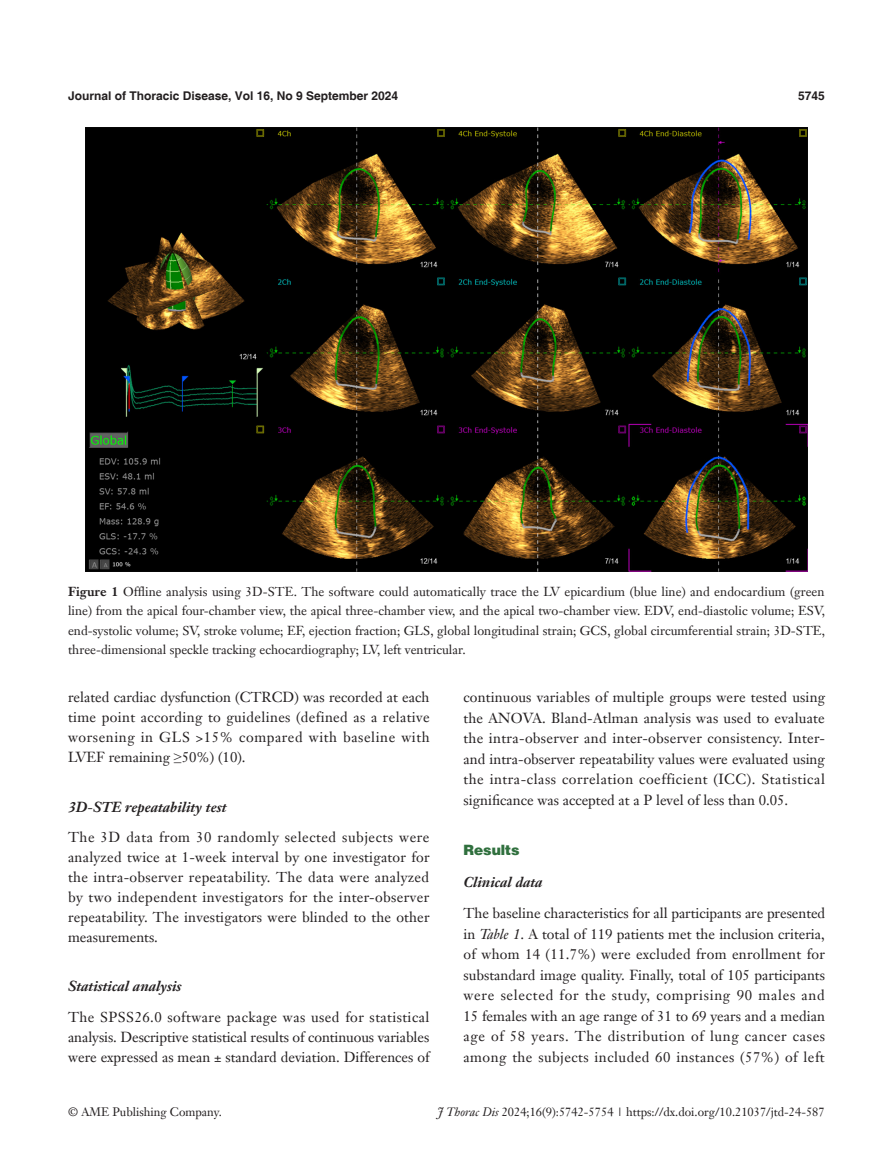
<style>
.page{position:relative;width:893px;height:1170px;background:#fff}
.page>*{position:absolute;margin:0;border:0;box-sizing:border-box;transform-origin:0 0}
.t1{font:14.25px/20.5px "Janson Text LT";letter-spacing:.01em;color:#231f20;text-align:justify}
._2ji-6_5{font:italic 700 14.25px "Janson Text LT";color:#231f20}
._1ji-6_5{font:900 14.25px "Helvetica";color:#30703e}
.四级标题粗斜_上下不空行{font:12.75px/19.5px "Janson Text LT";color:#231f20;text-align:justify}
.t2{font:12px "Janson Text LT";color:#231f20}
.t3{font:700 12px "Helvetica";color:#231f20}
.s1{font-weight:700}
.s2{font-family:"Times New Roman"}
.s3{font-weight:400;font-style:normal}
.s4{font-style:italic}
</style>
<div class="page">
<img style="left:85px;top:128px;width:723px;height:443px">
<p class="t3" style="left:68px;top:88px;width:332px">Journal of Thoracic Disease, Vol 16, No 9 September 2024</p>
<p class="t3" style="left:798px;top:88px;width:28px">5745</p>
<p class="四级标题粗斜_上下不空行" style="left:68px;top:581px;width:758px"><span class="s1">Figure 1</span> Offline analysis using 3D-STE. The software could automatically trace the LV epicardium (blue line) and endocardium (green line) from the apical four-chamber view, the apical three-chamber view, and the apical two-chamber view. EDV, end-diastolic volume; ESV, end-systolic volume; SV, stroke volume; EF, ejection fraction; GLS, global longitudinal strain; GCS, global circumferential strain; 3D-STE, three-dimensional speckle tracking echocardiography; LV, left ventricular.</p>
<p class="t1" style="left:68px;top:687px;width:363px;line-height:20px">related cardiac dysfunction (CTRCD) was recorded at each time point according to guidelines (defined as a relative worsening in GLS &gt;15% compared with baseline with LVEF remaining <span class="s2">≥</span>50%) (10).</p>
<p class="_2ji-6_5" style="left:68px;top:797px;width:160px">3D<span class="s3">-</span>STE repeatability test</p>
<p class="t1" style="left:68px;top:826px;width:363px;line-height:20px">The 3D data from 30 randomly selected subjects were analyzed twice at 1-week interval by one investigator for the intra-observer repeatability. The data were analyzed by two independent investigators for the inter-observer repeatability. The investigators were blinded to the other measurements.</p>
<p class="_2ji-6_5" style="left:68px;top:977px;width:115px">Statistical analysis</p>
<p class="t1" style="left:68px;top:1006px;width:363px;line-height:20px">The SPSS26.0 software package was used for statistical analysis. Descriptive statistical results of continuous variables were expressed as mean ± standard deviation. Differences of</p>
<p class="t1" style="left:463px;top:686px;width:363px">continuous variables of multiple groups were tested using the ANOVA. Bland-Atlman analysis was used to evaluate the intra-observer and inter-observer consistency. Inter&shy;and intra-observer repeatability values were evaluated using the intra-class correlation coefficient (ICC). Statistical significance was accepted at a P level of less than 0.05.</p>
<p class="_1ji-6_5" style="left:463px;top:841px;width:58px">Results</p>
<p class="_2ji-6_5" style="left:463px;top:872px;width:81px">Clinical data</p>
<p class="t1" style="left:463px;top:902px;width:363px">The baseline characteristics for all participants are presented in <span class="s4">Table 1</span>. A total of 119 patients met the inclusion criteria, of whom 14 (11.7%) were excluded from enrollment for substandard image quality. Finally, total of 105 participants were selected for the study, comprising 90 males and 15 females with an age range of 31 to 69 years and a median age of 58 years. The distribution of lung cancer cases among the subjects included 60 instances (57%) of left</p>
<p class="t2" style="left:68px;top:1104px;width:155px">© AME Publishing Company.</p>
<p class="t2" style="left:437px;top:1104px;width:389px"><span class="s4">J Thorac Dis</span> 2024;16(9):5742-5754 | https://dx.doi.org/10.21037/jtd-24-587</p>
</div>
